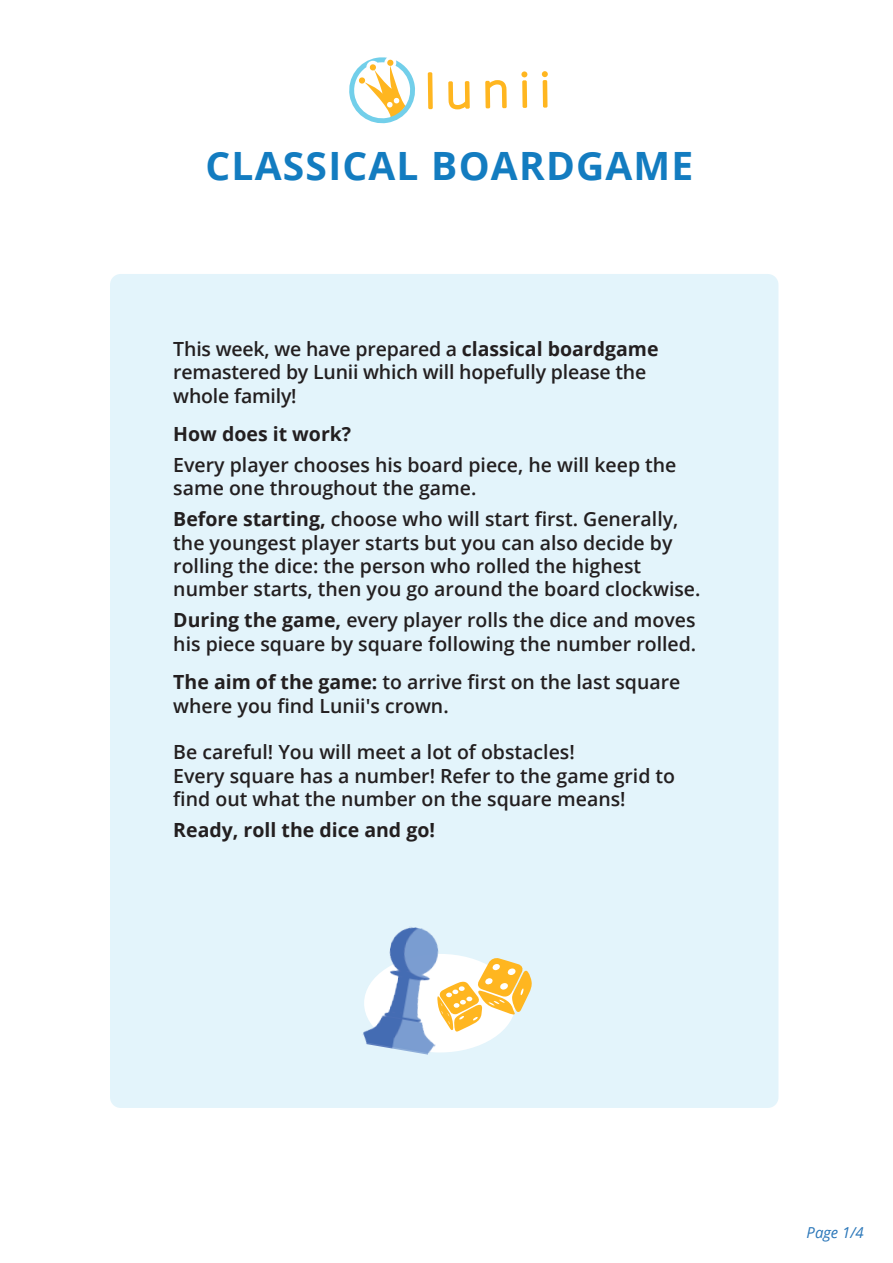
<style>
.page{position:relative;width:893px;height:1263px;background:#fff}
.page>*{position:absolute;margin:0;border:0;box-sizing:border-box;transform-origin:0 0}
.t1{font:700 39px "Open Sans";letter-spacing:.03em;color:#137cc0}
.t2{font:600 19.5px/23.4px "Open Sans";color:#231f20}
.t3{font:700 19.5px "Open Sans";color:#231f20}
.t4{font:italic 15.15px "Open Sans";color:#2b77b9}
.s1{font-weight:700}
</style>
<div class="page">
<div style="left:110px;top:274px;width:668px;height:834px;background:#e3f4fb;border-radius:11px"></div>
<svg style="left:428px;top:72px;width:5px;height:37px"></svg>
<svg style="left:448px;top:81px;width:22px;height:28px"></svg>
<svg style="left:485px;top:80px;width:22px;height:28px"></svg>
<div style="left:522px;top:80px;width:5px;height:28px;background:#ffb620;border-radius:2px"></div>
<svg style="left:521px;top:71px;width:6px;height:6px"></svg>
<div style="left:543px;top:80px;width:5px;height:28px;background:#ffb620;border-radius:2px"></div>
<svg style="left:542px;top:71px;width:6px;height:6px"></svg>
<svg style="left:349px;top:57px;width:66px;height:67px"></svg>
<div style="left:364px;top:954px;width:152px;height:98px;background:#fff;border-radius:50%"></div>
<img style="left:363px;top:927px;width:91px;height:128px">
<svg style="left:437px;top:957px;width:95px;height:75px"></svg>
<h1 class="t1" style="left:206px;top:138px;width:489px">CLASSICAL BOARDGAME</h1>
<p class="t2" style="left:173px;top:337px;width:487px">This week, we have prepared a <span class="s1">classical boardgame </span>remastered by Lunii which will hopefully please the whole family!</p>
<p class="t3" style="left:173px;top:420px;width:179px">How does it work?</p>
<p class="t2" style="left:173px;top:453px;width:505px">Every player chooses his board piece, he will keep the same one throughout the game.</p>
<p class="t2" style="left:173px;top:507px;width:529px"><span class="s1">Before starting,</span> choose who will start first. Generally, the youngest player starts but you can also decide by rolling the dice: the person who rolled the highest number starts, then you go around the board clockwise.</p>
<p class="t2" style="left:173px;top:608px;width:524px"><span class="s1">During the game,</span> every player rolls the dice and moves his piece square by square following the number rolled.</p>
<p class="t2" style="left:173px;top:670px;width:509px"><span class="s1">The aim of the game:</span> to arrive first on the last square where you find Lunii's crown.</p>
<p class="t2" style="left:173px;top:740px;width:503px">Be careful! You will meet a lot of obstacles!<br>Every square has a number! Refer to the game grid to find out what the number on the square means!</p>
<p class="t3" style="left:173px;top:816px;width:263px">Ready, roll the dice and go!</p>
<p class="t4" style="left:807px;top:1222px;width:59px">Page 1/4</p>
</div>
